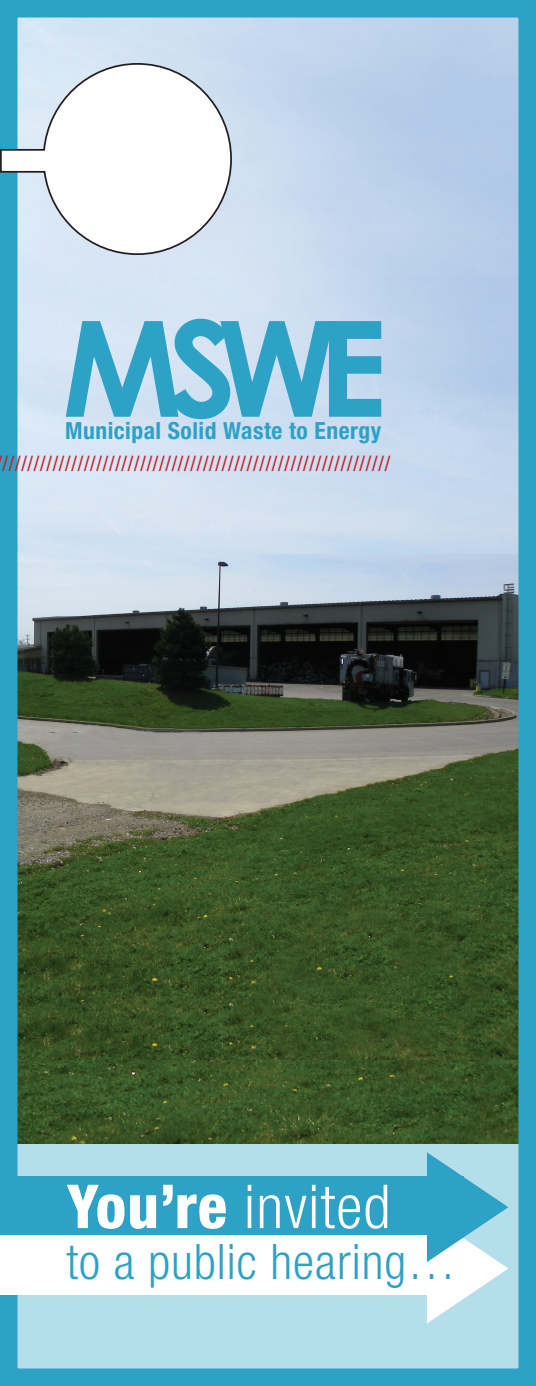
<style>
.page{position:relative;width:536px;height:1386px;background:#fff}
.page>*{position:absolute;margin:0;border:0;box-sizing:border-box;transform-origin:0 0}
.t1{font:300 condensed 60.73px "Helvetica Neue LT Pro";letter-spacing:.02em;color:#fff}
.t2{font:300 condensed 49px "Helvetica Neue LT Pro";letter-spacing:.02em;color:#2da1c6}
.t3{font:700 condensed 23.62px "Helvetica Neue LT Pro";letter-spacing:.02em;color:#2da1c6}
.t4{font:21px "Arial Unicode MS";color:#c62026}
.s1{font-weight:800}
</style>
<div class="page">
<div style="left:0;top:1134px;width:536px;height:252px;background:#b5deeb"></div>
<img style="left:19px;top:19px;width:498px;height:1125px">
<img style="left:19px;top:555px;width:498px;height:504px">
<svg style="left:66px;top:319px;width:315px;height:100px;background:#72bcd8"></svg>
<div style="left:0;top:1177px;width:463px;height:60px;background:#2da1c6"></div>
<div style="left:0;top:0;width:536px;height:1386px;border:18px solid #2da1c6"></div>
<div style="left:0;top:1235px;width:462px;height:60px;background:#fff"></div>
<svg style="left:427px;top:1152px;width:81px;height:171px"></svg>
<svg style="left:0;top:62px;width:233px;height:194px"></svg>
<p class="t3" style="left:65px;top:417px;width:318px">Municipal Solid Waste to Energy</p>
<p class="t4" style="left:390px;top:478px;width:389px;rotate:-180deg">//////////////////////////////////////////////////////////////</p>
<h1 class="t1" style="left:66px;top:1172px;width:325px"><span class="s1">You’re</span> invited</h1>
<h2 class="t2" style="left:66px;top:1234px;width:391px">to a public hearing…</h2>
</div>
